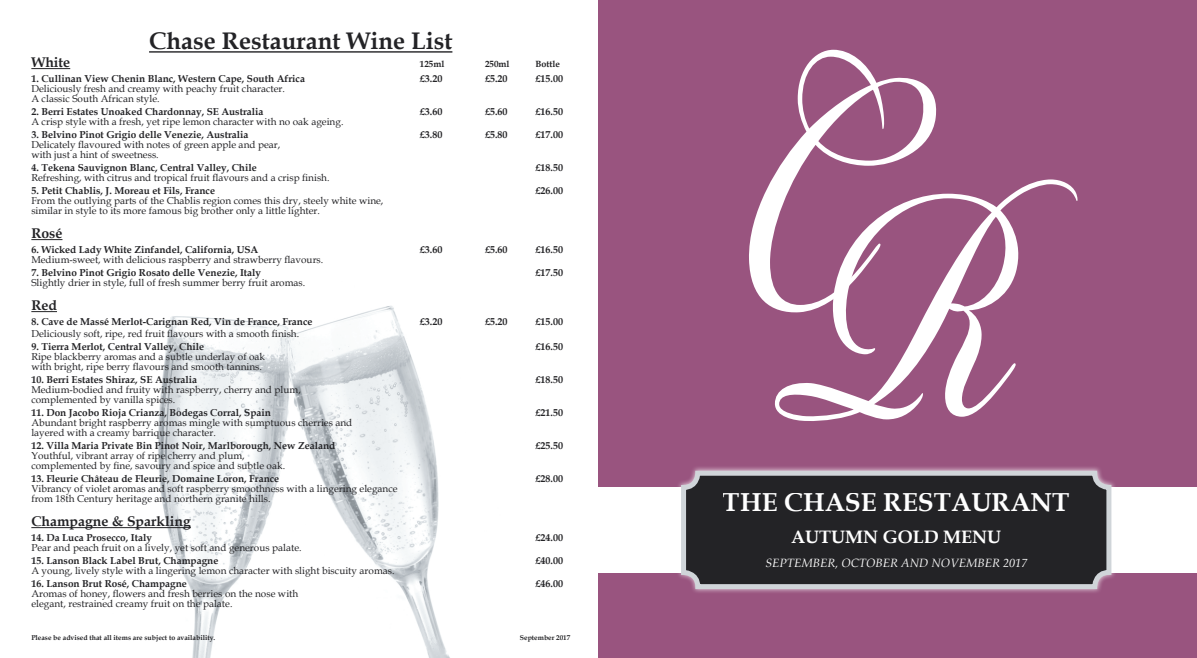
<style>
.page{position:relative;width:1197px;height:658px;background:#fff}
.page>*{position:absolute;margin:0;border:0;box-sizing:border-box;transform-origin:0 0}
.t1{font:525px "Bickham Script Pro";color:#fff;scale:.67 1}
.t2{font:700 26px "Book Antiqua";color:#fff}
.t3{font:700 24px "Book Antiqua";color:#232326}
.t4{font:700 18px "Book Antiqua";color:#fff}
.t5{font:700 14px "Book Antiqua";color:#232326}
.t6{font:italic 12px "Book Antiqua";color:#fff}
.t7{font:10px/10px "Book Antiqua";color:#232326}
.t8{font:700 10px "Book Antiqua";color:#232326}
.t9{font:700 9px "Book Antiqua";color:#232326}
.t10{font:700 7px "Book Antiqua";color:#232326}
</style>
<div class="page">
<div style="left:598px;top:0;width:599px;height:658px;background:#99547f"></div>
<div style="left:598px;top:487px;width:599px;height:85px;background:#fff"></div>
<div style="left:676px;top:466px;width:440px;height:128px;background:#fff;opacity:.75"></div>
<div style="left:683px;top:473px;width:426px;height:114px;background:#232326;border-radius:14px"></div>
<div style="left:681px;top:471px;width:430px;height:118px;border:5px solid #d0d5d9;border-radius:14px"></div>
<img style="left:88px;top:306px;width:362px;height:352px">
<hr style="left:149px;top:51px;width:303px;height:2px;background:#232326">
<hr style="left:31px;top:68px;width:39px;height:1px;background:#232326">
<hr style="left:31px;top:239px;width:31px;height:1px;background:#232326">
<svg style="left:31px;top:311px;width:26px;height:1px"></svg>
<hr style="left:31px;top:527px;width:160px;height:1px;background:#232326">
<h3 class="t3" style="left:149px;top:24px;width:305px">Chase Restaurant Wine List</h3>
<h3 class="t5" style="left:31px;top:52px;width:40px">White</h3>
<p class="t9" style="left:420px;top:58px;width:26px">125ml</p>
<p class="t9" style="left:485px;top:58px;width:26px">250ml</p>
<p class="t9" style="left:535px;top:58px;width:26px">Bottle</p>
<p class="t8" style="left:31px;top:72px;width:275px">1. Cullinan View Chenin Blanc, Western Cape, South Africa</p>
<p class="t8" style="left:420px;top:72px;width:24px">£3.20</p>
<p class="t8" style="left:485px;top:72px;width:24px">£5.20</p>
<p class="t8" style="left:535px;top:72px;width:29px">£15.00</p>
<p class="t7" style="left:31px;top:83px;width:255px">Deliciously fresh and creamy with peachy fruit character.<br>A classic South African style.</p>
<p class="t8" style="left:31px;top:105px;width:234px">2. Berri Estates Unoaked Chardonnay, SE Australia</p>
<p class="t8" style="left:420px;top:105px;width:24px">£3.60</p>
<p class="t8" style="left:485px;top:105px;width:24px">£5.60</p>
<p class="t8" style="left:535px;top:105px;width:29px">£16.50</p>
<p class="t7" style="left:31px;top:116px;width:314px">A crisp style with a fresh, yet ripe lemon character with no oak ageing.</p>
<p class="t8" style="left:31px;top:128px;width:219px">3. Belvino Pinot Grigio delle Venezie, Australia</p>
<p class="t8" style="left:420px;top:128px;width:24px">£3.80</p>
<p class="t8" style="left:485px;top:128px;width:24px">£5.80</p>
<p class="t8" style="left:535px;top:128px;width:29px">£17.00</p>
<p class="t7" style="left:31px;top:139px;width:250px">Delicately flavoured with notes of green apple and pear, with just a hint of sweetness.</p>
<p class="t8" style="left:31px;top:161px;width:227px">4. Tekena Sauvignon Blanc, Central Valley, Chile</p>
<p class="t8" style="left:535px;top:161px;width:29px">£18.50</p>
<p class="t7" style="left:31px;top:172px;width:300px">Refreshing, with citrus and tropical fruit flavours and a crisp finish.</p>
<p class="t8" style="left:31px;top:184px;width:185px">5. Petit Chablis, J. Moreau et Fils, France</p>
<p class="t8" style="left:535px;top:184px;width:29px">£26.00</p>
<p class="t7" style="left:31px;top:195px;width:353px">From the outlying parts of the Chablis region comes this dry, steely white wine, similar in style to its more famous big brother only a little lighter.</p>
<h3 class="t5" style="left:31px;top:223px;width:33px">Rosé</h3>
<p class="t8" style="left:31px;top:243px;width:228px">6. Wicked Lady White Zinfandel, California, USA</p>
<p class="t8" style="left:420px;top:243px;width:24px">£3.60</p>
<p class="t8" style="left:485px;top:243px;width:24px">£5.60</p>
<p class="t8" style="left:535px;top:243px;width:29px">£16.50</p>
<p class="t7" style="left:31px;top:254px;width:293px">Medium-sweet, with delicious raspberry and strawberry flavours.</p>
<p class="t8" style="left:31px;top:266px;width:231px">7. Belvino Pinot Grigio Rosato delle Venezie, Italy</p>
<p class="t8" style="left:535px;top:266px;width:29px">£17.50</p>
<p class="t7" style="left:31px;top:277px;width:275px">Slightly drier in style, full of fresh summer berry fruit aromas.</p>
<h3 class="t5" style="left:31px;top:295px;width:27px">Red</h3>
<p class="t8" style="left:31px;top:315px;width:283px">8. Cave de Massé Merlot-Carignan Red, Vin de France, France</p>
<p class="t8" style="left:420px;top:315px;width:24px">£3.20</p>
<p class="t8" style="left:485px;top:315px;width:24px">£5.20</p>
<p class="t8" style="left:535px;top:315px;width:29px">£15.00</p>
<p class="t7" style="left:31px;top:328px;width:269px">Deliciously soft, ripe, red fruit flavours with a smooth finish.</p>
<p class="t8" style="left:31px;top:340px;width:174px">9. Tierra Merlot, Central Valley, Chile</p>
<p class="t8" style="left:535px;top:340px;width:29px">£16.50</p>
<p class="t7" style="left:31px;top:351px;width:235px">Ripe blackberry aromas and a subtle underlay of oak with bright, ripe berry flavours and smooth tannins.</p>
<p class="t8" style="left:31px;top:373px;width:167px">10. Berri Estates Shiraz, SE Australia</p>
<p class="t8" style="left:535px;top:373px;width:29px">£18.50</p>
<p class="t7" style="left:31px;top:384px;width:271px">Medium-bodied and fruity with raspberry, cherry and plum, complemented by vanilla spices.</p>
<p class="t8" style="left:31px;top:406px;width:241px">11. Don Jacobo Rioja Crianza, Bodegas Corral, Spain</p>
<p class="t8" style="left:535px;top:406px;width:29px">£21.50</p>
<p class="t7" style="left:31px;top:417px;width:322px">Abundant bright raspberry aromas mingle with sumptuous cherries and layered with a creamy barrique character.</p>
<p class="t8" style="left:31px;top:439px;width:305px">12. Villa Maria Private Bin Pinot Noir, Marlborough, New Zealand</p>
<p class="t8" style="left:535px;top:439px;width:29px">£25.50</p>
<p class="t7" style="left:31px;top:450px;width:255px">Youthful, vibrant array of ripe cherry and plum, complemented by fine, savoury and spice and subtle oak.</p>
<p class="t8" style="left:31px;top:472px;width:249px">13. Fleurie Château de Fleurie, Domaine Loron, France</p>
<p class="t8" style="left:535px;top:472px;width:29px">£28.00</p>
<p class="t7" style="left:31px;top:483px;width:368px">Vibrancy of violet aromas and soft raspberry smoothness with a lingering elegance from 18th Century heritage and northern granite hills.</p>
<h3 class="t5" style="left:31px;top:511px;width:161px">Champagne &amp; Sparkling</h3>
<p class="t8" style="left:31px;top:531px;width:122px">14. Da Luca Prosecco, Italy</p>
<p class="t8" style="left:535px;top:531px;width:29px">£24.00</p>
<p class="t7" style="left:31px;top:542px;width:272px">Pear and peach fruit on a lively, yet soft and generous palate.</p>
<p class="t8" style="left:31px;top:554px;width:188px">15. Lanson Black Label Brut, Champagne</p>
<p class="t8" style="left:535px;top:554px;width:29px">£40.00</p>
<p class="t7" style="left:31px;top:565px;width:365px">A young, lively style with a lingering lemon character with slight biscuity aromas.</p>
<p class="t8" style="left:31px;top:577px;width:157px">16. Lanson Brut Rosé, Champagne</p>
<p class="t8" style="left:535px;top:577px;width:29px">£46.00</p>
<p class="t7" style="left:31px;top:588px;width:268px">Aromas of honey, flowers and fresh berries on the nose with elegant, restrained creamy fruit on the palate.</p>
<p class="t10" style="left:31px;top:633px;width:185px">Please be advised that all items are subject to availability.</p>
<p class="t10" style="left:520px;top:633px;width:52px">September 2017</p>
<h1 class="t1" style="left:740px;top:-134px;width:406px">CR</h1>
<h2 class="t2" style="left:723px;top:485px;width:347px">The Chase Restaurant</h2>
<h3 class="t4" style="left:791px;top:525px;width:211px">AUTUMN GOLD Menu</h3>
<p class="t6" style="left:765px;top:555px;width:263px">SEPTEMBER, OCTOBER and NOVEMBER 2017</p>
</div>
